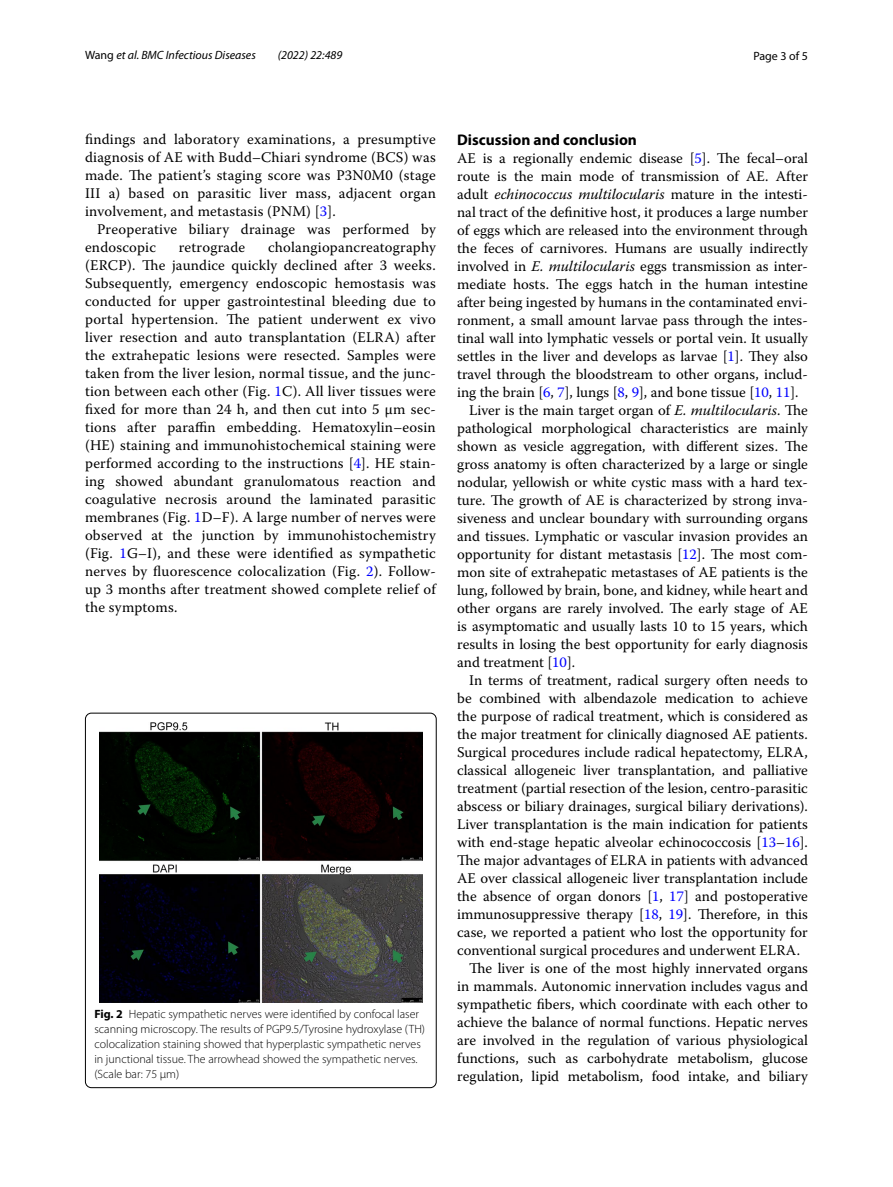
<style>
.page{position:relative;width:893px;height:1187px;background:#fff}
.page>*{position:absolute;margin:0;border:0;box-sizing:border-box;transform-origin:0 0}
.t1{font:700 15.45px "Myriad Pro";color:#000}
.t2{font:14.7px/18px "Warnock Pro";color:#000;text-align:justify}
.t3{font:italic 14.7px "Warnock Pro";color:#000}
.t4{font:300 12px/15px "Myriad Pro";color:#000}
.t5{font:italic 12px "Myriad Pro";color:#000}
.t6{font:12px "Myriad Pro";color:#000}
.s1{font-style:normal}
.s2{color:#00f}
.s3{font-weight:700}
.s4{font-style:italic}
</style>
<div class="page">
<img style="left:99px;top:722px;width:323px;height:280px">
<div style="left:85px;top:713px;width:351px;height:374px;border:1px solid #000;border-radius:6px"></div>
<p class="t5" style="left:85px;top:48px;width:172px"><span class="s1">Wang</span> et al. BMC Infectious Diseases</p>
<p class="t5" style="left:278px;top:48px;width:66px">(2022) 22:489</p>
<p class="t6" style="left:753px;top:48px;width:56px">Page 3 of 5</p>
<p class="t2" style="left:85px;top:130px;width:352px">findings and laboratory examinations, a presumptive diagnosis of AE with Budd–Chiari syndrome (BCS) was made. The patient’s staging score was P3N0M0 (stage III a) based on parasitic liver mass, adjacent organ involvement, and metastasis (PNM) [<span class="s2">3</span>].</p>
<p class="t2" style="left:85px;top:220px;width:352px;text-indent:12px">Preoperative biliary drainage was performed by endoscopic</p>
<p class="t2" style="left:85px;top:238px;width:352px;text-indent:183px">cholangiopancreatography (ERCP). The jaundice quickly declined after 3 weeks.<br>Subsequently, emergency endoscopic hemostasis was conducted for upper gastrointestinal bleeding due to portal hypertension. The patient underwent ex vivo liver resection and auto transplantation (ELRA) after the extrahepatic lesions were resected. Samples were taken from the liver lesion, normal tissue, and the junc&shy;tion between each other (Fig. <span class="s2">1</span>C). All liver tissues were fixed for more than 24 h, and then cut into 5 μm sec&shy;tions after paraffin embedding. Hematoxylin–eosin (HE) staining and immunohistochemical staining were performed according to the instructions [<span class="s2">4</span>]. HE stain&shy;ing showed abundant granulomatous reaction and coagulative necrosis around the laminated parasitic membranes (Fig. <span class="s2">1</span>D–F). A large number of nerves were observed at the junction by immunohistochemistry (Fig. <span class="s2">1</span>G–I), and these were identified as sympathetic nerves by fluorescence colocalization (Fig. <span class="s2">2</span>). Follow&shy;up 3 months after treatment showed complete relief of the symptoms.</p>
<p class="t2" style="left:179px;top:238px;width:68px">retrograde</p>
<p class="t4" style="left:94px;top:1006px;width:332px"><span class="s3">Fig. 2</span> Hepatic sympathetic nerves were identified by confocal laser scanning microscopy. The results of PGP9.5/Tyrosine hydroxylase (TH) colocalization staining showed that hyperplastic sympathetic nerves in junctional tissue. The arrowhead showed the sympathetic nerves. (Scale bar: 75 µm)</p>
<p class="t1" style="left:457px;top:129px;width:181px">Discussion and conclusion</p>
<p class="t2" style="left:457px;top:148px;width:352px">AE is a regionally endemic disease [<span class="s2">5</span>]. The fecal–oral</p>
<p class="t2" style="left:457px;top:166px;width:352px">route is the main mode of transmission of AE. After</p>
<p class="t3" style="left:457px;top:185px;width:352px"><span class="s1">adult</span> echinococcus multilocularis <span class="s1">mature in the intesti-</span></p>
<p class="t2" style="left:457px;top:202px;width:352px">nal tract of the definitive host, it produces a large number</p>
<p class="t2" style="left:457px;top:220px;width:352px">of eggs which are released into the environment through</p>
<p class="t2" style="left:457px;top:238px;width:352px">the feces of carnivores. Humans are usually indirectly</p>
<p class="t2" style="left:457px;top:256px;width:352px">involved in <span class="s4">E. multilocularis</span> eggs transmission as inter-</p>
<p class="t2" style="left:457px;top:274px;width:352px">mediate hosts. The eggs hatch in the human intestine</p>
<p class="t2" style="left:457px;top:292px;width:352px">after being ingested by humans in the contaminated envi-</p>
<p class="t2" style="left:457px;top:310px;width:352px">ronment, a small amount larvae pass through the intes-</p>
<p class="t2" style="left:457px;top:328px;width:352px">tinal wall into lymphatic vessels or portal vein. It usually</p>
<p class="t2" style="left:457px;top:346px;width:352px">settles in the liver and develops as larvae [<span class="s2">1</span>]. They also</p>
<p class="t2" style="left:457px;top:364px;width:352px">travel through the bloodstream to other organs, includ-</p>
<p class="t2" style="left:457px;top:382px;width:343px">ing the brain [<span class="s2">6</span>, <span class="s2">7</span>], lungs [<span class="s2">8</span>, <span class="s2">9</span>], and bone tissue [<span class="s2">10</span>, <span class="s2">11</span>].</p>
<p class="t2" style="left:469px;top:400px;width:340px">Liver is the main target organ of <span class="s4">E. multilocularis</span>. The</p>
<p class="t2" style="left:457px;top:418px;width:352px">pathological morphological characteristics are mainly</p>
<p class="t2" style="left:457px;top:436px;width:352px">shown as vesicle aggregation, with different sizes. The</p>
<p class="t2" style="left:457px;top:454px;width:352px">gross anatomy is often characterized by a large or single</p>
<p class="t2" style="left:457px;top:472px;width:352px">nodular, yellowish or white cystic mass with a hard tex-</p>
<p class="t2" style="left:457px;top:490px;width:352px">ture. The growth of AE is characterized by strong inva-</p>
<p class="t2" style="left:457px;top:508px;width:352px">siveness and unclear boundary with surrounding organs</p>
<p class="t2" style="left:457px;top:526px;width:352px">and tissues. Lymphatic or vascular invasion provides an</p>
<p class="t2" style="left:457px;top:544px;width:352px">opportunity for distant metastasis [<span class="s2">12</span>]. The most com-</p>
<p class="t2" style="left:457px;top:562px;width:352px">mon site of extrahepatic metastases of AE patients is the</p>
<p class="t2" style="left:457px;top:580px;width:352px">lung, followed by brain, bone, and kidney, while heart and</p>
<p class="t2" style="left:457px;top:598px;width:352px">other organs are rarely involved. The early stage of AE</p>
<p class="t2" style="left:457px;top:616px;width:352px">is asymptomatic and usually lasts 10 to 15 years, which</p>
<p class="t2" style="left:457px;top:634px;width:352px">results in losing the best opportunity for early diagnosis</p>
<p class="t2" style="left:457px;top:652px;width:120px">and treatment [<span class="s2">10</span>].</p>
<p class="t2" style="left:469px;top:670px;width:340px">In terms of treatment, radical surgery often needs to</p>
<p class="t2" style="left:457px;top:688px;width:352px">be combined with albendazole medication to achieve</p>
<p class="t2" style="left:457px;top:706px;width:352px">the purpose of radical treatment, which is considered as</p>
<p class="t2" style="left:457px;top:724px;width:352px">the major treatment for clinically diagnosed AE patients.</p>
<p class="t2" style="left:457px;top:742px;width:352px">Surgical procedures include radical hepatectomy, ELRA,</p>
<p class="t2" style="left:457px;top:760px;width:352px">classical allogeneic liver transplantation, and palliative</p>
<p class="t2" style="left:457px;top:778px;width:352px">treatment (partial resection of the lesion, centro-parasitic</p>
<p class="t2" style="left:457px;top:796px;width:352px">abscess or biliary drainages, surgical biliary derivations).</p>
<p class="t2" style="left:457px;top:814px;width:352px">Liver transplantation is the main indication for patients</p>
<p class="t2" style="left:457px;top:832px;width:352px">with end-stage hepatic alveolar echinococcosis [<span class="s2">13</span>–<span class="s2">16</span>].</p>
<p class="t2" style="left:457px;top:850px;width:352px">The major advantages of ELRA in patients with advanced</p>
<p class="t2" style="left:457px;top:868px;width:352px">AE over classical allogeneic liver transplantation include</p>
<p class="t2" style="left:457px;top:886px;width:352px">the absence of organ donors [<span class="s2">1</span>, <span class="s2">17</span>] and postoperative</p>
<p class="t2" style="left:457px;top:904px;width:352px">immunosuppressive therapy [<span class="s2">18</span>, <span class="s2">19</span>]. Therefore, in this</p>
<p class="t2" style="left:457px;top:922px;width:352px">case, we reported a patient who lost the opportunity for</p>
<p class="t2" style="left:457px;top:940px;width:345px">conventional surgical procedures and underwent ELRA.</p>
<p class="t2" style="left:469px;top:958px;width:340px">The liver is one of the most highly innervated organs</p>
<p class="t2" style="left:457px;top:976px;width:352px">in mammals. Autonomic innervation includes vagus and</p>
<p class="t2" style="left:457px;top:994px;width:352px">sympathetic fibers, which coordinate with each other to</p>
<p class="t2" style="left:457px;top:1012px;width:352px">achieve the balance of normal functions. Hepatic nerves</p>
<p class="t2" style="left:457px;top:1030px;width:352px">are involved in the regulation of various physiological</p>
<p class="t2" style="left:457px;top:1048px;width:352px">functions, such as carbohydrate metabolism, glucose</p>
<p class="t2" style="left:457px;top:1066px;width:352px">regulation, lipid metabolism, food intake, and biliary</p>
</div>
